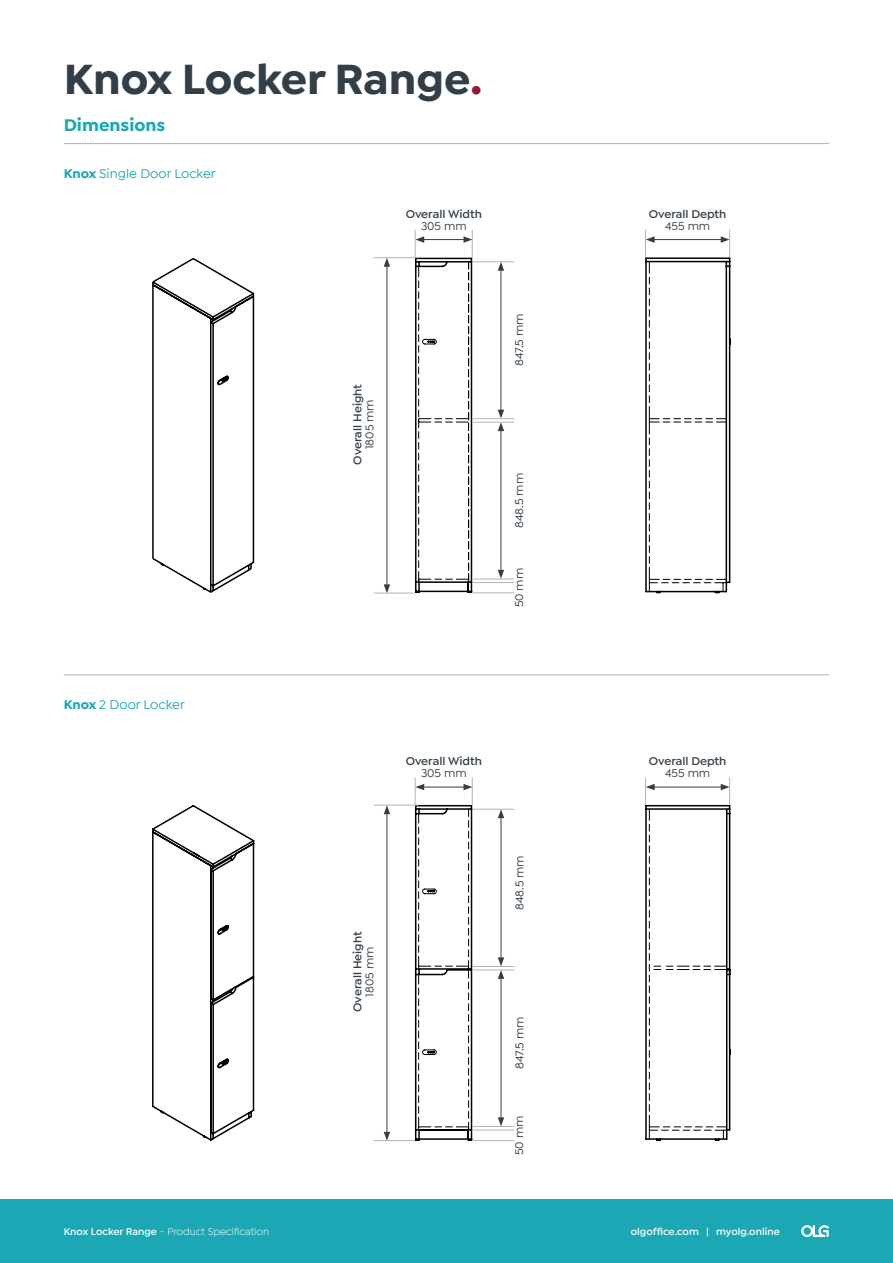
<style>
.page{position:relative;width:893px;height:1263px;background:#fff}
.page>*{position:absolute;margin:0;border:0;box-sizing:border-box;transform-origin:0 0}
.t1{font:700 45px "Isidora Sans";color:#323e48}
.t2{font:700 18px "Isidora Sans";color:#1ca7b4}
.t3{font:500 13.5px "Isidora Sans";color:#1ca7b4}
.t4{font:600 12px/12px "Isidora Sans";color:#323e48;text-align:center}
.t5{font:500 12px "Isidora Sans";color:#323e48}
.t6{font:10.5px "Isidora Sans";color:#fff}
.t7{font:600 10.5px "Isidora Sans";color:#fff}
.s1{color:#93193b}
.s2{font-weight:700}
.s3{font-weight:500}
.s4{font-weight:600}
</style>
<div class="page">
<svg style="left:152px;top:258px;width:103px;height:335px"></svg>
<svg style="left:152px;top:805px;width:103px;height:336px"></svg>
<hr style="left:64px;top:143px;width:765px;height:1px;background:#b2b4b2">
<hr style="left:64px;top:674px;width:765px;height:1px;background:#b2b4b2">
<svg style="left:645px;top:230px;width:86px;height:364px"></svg>
<svg style="left:414px;top:777px;width:59px;height:364px"></svg>
<hr style="left:387px;top:812px;width:1px;height:322px;background:#323e48">
<svg style="left:384px;top:806px;width:6px;height:8px"></svg>
<svg style="left:384px;top:1132px;width:6px;height:8px"></svg>
<hr style="left:374px;top:805px;width:45px;height:1px;background:#b2b4b2">
<hr style="left:374px;top:1140px;width:41px;height:1px;background:#b2b4b2">
<hr style="left:501px;top:816px;width:1px;height:144px;background:#323e48">
<svg style="left:498px;top:810px;width:6px;height:8px"></svg>
<hr style="left:501px;top:976px;width:1px;height:144px;background:#323e48">
<svg style="left:498px;top:957px;width:6px;height:22px"></svg>
<svg style="left:498px;top:1117px;width:6px;height:9px"></svg>
<hr style="left:473px;top:809px;width:41px;height:1px;background:#b2b4b2">
<hr style="left:473px;top:970px;width:41px;height:1px;background:#b2b4b2">
<hr style="left:473px;top:966px;width:41px;height:1px;background:#b2b4b2">
<hr style="left:473px;top:1126px;width:41px;height:1px;background:#b2b4b2">
<svg style="left:414px;top:230px;width:59px;height:364px"></svg>
<hr style="left:387px;top:264px;width:1px;height:323px;background:#323e48">
<svg style="left:384px;top:258px;width:6px;height:9px"></svg>
<svg style="left:384px;top:584px;width:6px;height:9px"></svg>
<hr style="left:374px;top:257px;width:45px;height:1px;background:#b2b4b2">
<hr style="left:374px;top:593px;width:41px;height:1px;background:#b2b4b2">
<hr style="left:501px;top:268px;width:1px;height:144px;background:#323e48">
<svg style="left:498px;top:263px;width:6px;height:8px"></svg>
<hr style="left:501px;top:429px;width:1px;height:143px;background:#323e48">
<svg style="left:498px;top:410px;width:6px;height:21px"></svg>
<svg style="left:498px;top:570px;width:6px;height:9px"></svg>
<hr style="left:473px;top:262px;width:41px;height:1px;background:#b2b4b2">
<hr style="left:473px;top:422px;width:41px;height:1px;background:#b2b4b2">
<hr style="left:473px;top:418px;width:41px;height:1px;background:#b2b4b2">
<hr style="left:473px;top:579px;width:41px;height:1px;background:#b2b4b2">
<hr style="left:473px;top:1140px;width:41px;height:1px;background:#b2b4b2">
<hr style="left:473px;top:1130px;width:41px;height:1px;background:#b2b4b2">
<hr style="left:473px;top:593px;width:41px;height:1px;background:#b2b4b2">
<hr style="left:473px;top:582px;width:41px;height:1px;background:#b2b4b2">
<svg style="left:645px;top:777px;width:86px;height:364px"></svg>
<div style="left:0;top:1199px;width:893px;height:64px;background:#1ca7b4"></div>
<svg style="left:801px;top:1225px;width:28px;height:12px"></svg>
<p class="t1" style="left:64px;top:52px;width:420px">Knox Locker Range<span class="s1">.</span></p>
<p class="t2" style="left:64px;top:114px;width:103px">Dimensions</p>
<p class="t3" style="left:64px;top:166px;width:153px"><span class="s2">Knox</span> Single Door Locker</p>
<p class="t4" style="left:406px;top:208px;width:78px">Overall Width<br><span class="s3">305 mm</span></p>
<p class="t4" style="left:352px;top:464px;width:82px;rotate:-90deg">Overall Height<br><span class="s3">1805 mm</span></p>
<p class="t5" style="left:512px;top:366px;width:54px;rotate:-90deg">847.5 mm</p>
<p class="t5" style="left:512px;top:528px;width:57px;rotate:-90deg">848.5 mm</p>
<p class="t5" style="left:512px;top:607px;width:41px;rotate:-90deg">50 mm</p>
<p class="t3" style="left:64px;top:697px;width:122px"><span class="s2">Knox</span> 2 Door Locker</p>
<p class="t4" style="left:406px;top:755px;width:78px">Overall Width<br><span class="s3">305 mm</span></p>
<p class="t4" style="left:352px;top:1012px;width:82px;rotate:-90deg">Overall Height<br><span class="s3">1805 mm</span></p>
<p class="t5" style="left:513px;top:910px;width:57px;rotate:-90deg">848.5 mm</p>
<p class="t5" style="left:513px;top:1069px;width:54px;rotate:-90deg">847.5 mm</p>
<p class="t5" style="left:512px;top:1155px;width:41px;rotate:-90deg">50 mm</p>
<p class="t4" style="left:649px;top:208px;width:79px">Overall Depth<br><span class="s3">455 mm</span></p>
<p class="t4" style="left:649px;top:755px;width:79px">Overall Depth<br><span class="s3">455 mm</span></p>
<p class="t6" style="left:64px;top:1225px;width:207px"><span class="s4">Knox Locker Range</span> - Product Specification</p>
<p class="t7" style="left:631px;top:1225px;width:151px">olgoffice.com | myolg.online</p>
</div>
